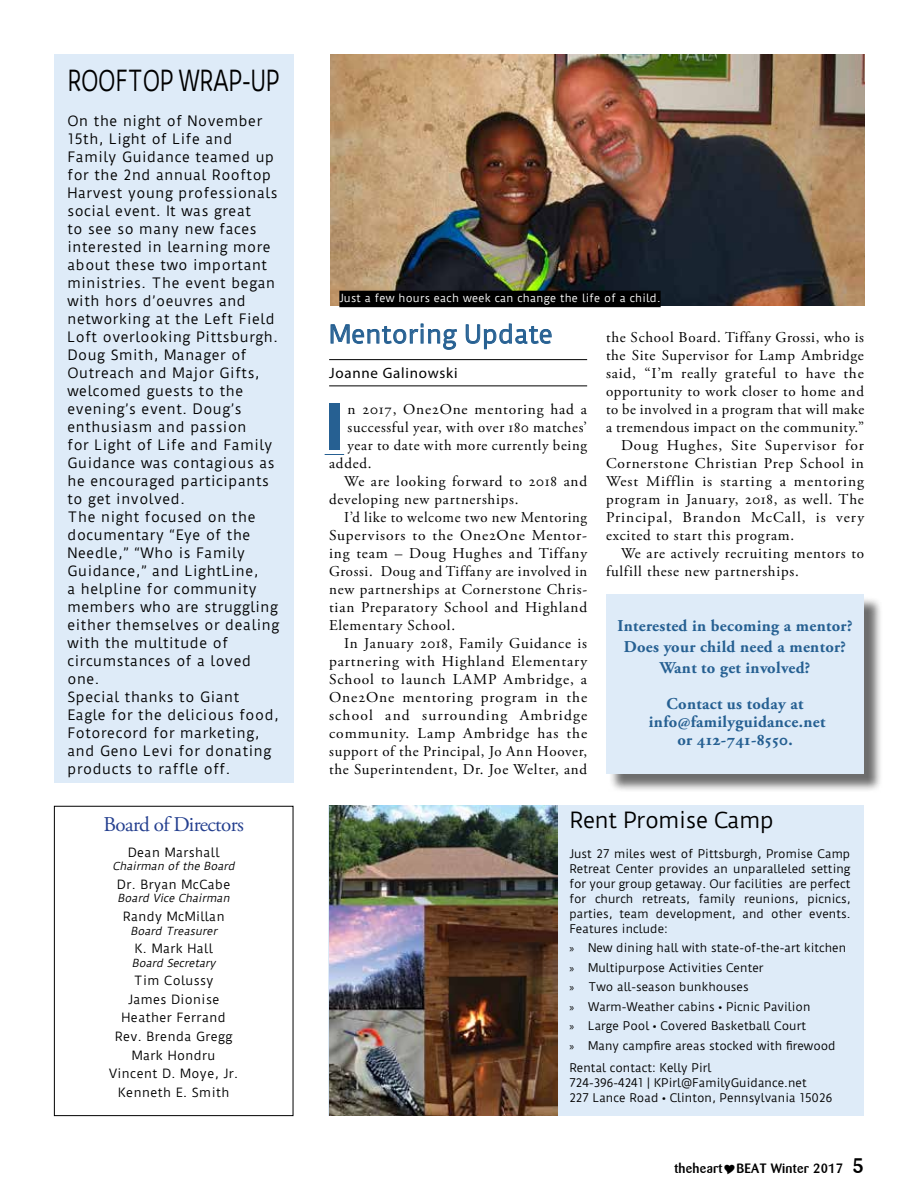
<style>
.page{position:relative;width:918px;height:1188px;background:#fff}
.page>*{position:absolute;margin:0;border:0;box-sizing:border-box;transform-origin:0 0}
.t1{font:700 68.4px "Myriad Pro";color:#266092}
.t2{font:27.3px "Duru Sans";letter-spacing:-.015em;color:#000;scale:.77 1}
.t3{font:24px "Duru Sans";letter-spacing:.005em;color:#266092}
.t4{font:21px "Adobe Garamond Pro";letter-spacing:-.03em;color:#25408f}
.t5{font:21px "Duru Sans";letter-spacing:-.015em;color:#000}
.t6{font:700 16.5px/21px "Adobe Garamond Pro";letter-spacing:.02em;color:#266092;text-align:center}
.t7{font:15px "Adobe Garamond Pro";letter-spacing:.05em;color:#000}
.t8{font:15px "Adobe Garamond Pro";letter-spacing:.075em;color:#000}
.t9{font:15px "Myriad Pro";letter-spacing:.05em;color:#000}
.t10{font:13.5px/18px "Duru Sans";letter-spacing:.04em;color:#000}
.t11{font:500 13.5px "Barmeno";letter-spacing:.02em;color:#000}
.t12{font:12px/18.6px "Duru Sans";letter-spacing:.03em;color:#000;text-align:center}
.t13{font:11.25px/15px "Duru Sans";color:#000}
.t14{font:italic 10.5px "Duru Sans";color:#000}
.t15{font:10.5px "Duru Sans";letter-spacing:.02em;color:#fff}
.s1{font-family:"Myriad Pro"}
.s2{font-size:21px}
</style>
<div class="page">
<div style="left:54px;top:54px;width:239px;height:729px;background:#deebf8"></div>
<div style="left:328px;top:806px;width:536px;height:310px;background:#deebf8"></div>
<div style="left:608px;top:596px;width:275px;height:197px;background:#000;opacity:.58"></div>
<div style="left:606px;top:594px;width:258px;height:180px;background:#deebf8"></div>
<img style="left:330px;top:54px;width:534px;height:252px">
<div style="left:54px;top:806px;width:239px;height:310px;border:1px solid #000"></div>
<hr style="left:329px;top:359px;width:258px;height:1px;background:#000">
<hr style="left:329px;top:386px;width:258px;height:1px;background:#000">
<svg style="left:325px;top:454px;width:19px;height:1px"></svg>
<svg style="left:330px;top:323px;width:127px;height:27px"></svg>
<svg style="left:466px;top:323px;width:86px;height:26px"></svg>
<div style="left:339px;top:291px;width:322px;height:16px;background:#000"></div>
<img style="left:330px;top:806px;width:228px;height:310px">
<h2 class="t2" style="left:68px;top:64px;width:277px">ROOFTOP WRAP-UP</h2>
<p class="t10" style="left:68px;top:112px;width:213px">On the night of November<br>15th, Light of Life and<br>Family Guidance teamed up for the 2nd annual Rooftop<br>Harvest young professionals social event. It was great<br>to see so many new faces interested in learning more about these two important ministries. The event began with hors d’oeuvres and networking at the Left Field<br>Loft overlooking Pittsburgh.<br>Doug Smith, Manager of<br>Outreach and Major Gifts, welcomed guests to the evening’s event. Doug’s enthusiasm and passion<br>for Light of Life and Family<br>Guidance was contagious as he encouraged participants to get involved.<br>The night focused on the documentary “Eye of the<br>Needle,” “Who is Family<br>Guidance,” and LightLine,<br>a helpline for community members who are struggling either themselves or dealing with the multitude of circumstances of a loved one.<br>Special thanks to Giant<br>Eagle for the delicious food,<br>Fotorecord for marketing, and Geno Levi for donating products to raffle off.</p>
<h3 class="t4" style="left:104px;top:812px;width:142px">Board of Directors</h3>
<p class="t12" style="left:128px;top:843px;width:93px">Dean Marshall</p>
<p class="t14" style="left:112px;top:860px;width:127px">Chairman of the Board</p>
<p class="t12" style="left:117px;top:875px;width:115px">Dr. Bryan McCabe</p>
<p class="t14" style="left:118px;top:892px;width:116px">Board Vice Chairman</p>
<p class="t12" style="left:123px;top:907px;width:103px">Randy McMillan</p>
<p class="t14" style="left:130px;top:924px;width:91px">Board Treasurer</p>
<p class="t12" style="left:135px;top:940px;width:80px">K. Mark Hall</p>
<p class="t14" style="left:132px;top:956px;width:88px">Board Secretary</p>
<p class="t12" style="left:109px;top:972px;width:130px">Tim Colussy<br>James Dionise<br>Heather Ferrand<br>Rev. Brenda Gregg<br>Mark Hondru<br>Vincent D. Moye, Jr.<br>Kenneth E. Smith</p>
<p class="t15" style="left:339px;top:292px;width:323px">Just a few hours each week can change the life of a child.</p>
<h3 class="t3" style="left:329px;top:320px;width:225px">Mentoring Update</h3>
<p class="t9" style="left:329px;top:364px;width:130px">Joanne Galinowski</p>
<h1 class="t1" style="left:325px;top:382px;width:21px">I</h1>
<p class="t7" style="left:348px;top:400px;width:241px">n 2017, One2One mentoring had a</p>
<p class="t7" style="left:348px;top:418px;width:241px">successful year, with over 180 matches’</p>
<p class="t7" style="left:348px;top:436px;width:241px">year to date with more currently being</p>
<p class="t7" style="left:329px;top:454px;width:44px">added.</p>
<p class="t7" style="left:344px;top:472px;width:244px">We are looking forward to 2018 and</p>
<p class="t7" style="left:329px;top:490px;width:191px">developing new partnerships.</p>
<p class="t7" style="left:344px;top:508px;width:244px">I’d like to welcome two new Mentoring</p>
<p class="t7" style="left:329px;top:526px;width:260px">Supervisors to the One2One Mentor-</p>
<p class="t7" style="left:329px;top:544px;width:260px">ing team – Doug Hughes and Tiffany</p>
<p class="t7" style="left:329px;top:562px;width:260px">Grossi. Doug and Tiffany are involved in</p>
<p class="t7" style="left:329px;top:580px;width:259px">new partnerships at Cornerstone Chris-</p>
<p class="t7" style="left:329px;top:598px;width:259px">tian Preparatory School and Highland</p>
<p class="t7" style="left:329px;top:616px;width:127px">Elementary School.</p>
<p class="t7" style="left:344px;top:634px;width:244px">In January 2018, Family Guidance is</p>
<p class="t7" style="left:329px;top:652px;width:260px">partnering with Highland Elementary</p>
<p class="t7" style="left:329px;top:670px;width:260px">School to launch LAMP Ambridge, a</p>
<p class="t7" style="left:329px;top:688px;width:260px">One2One mentoring program in the</p>
<p class="t8" style="left:329px;top:706px;width:260px">school and surrounding Ambridge</p>
<p class="t7" style="left:329px;top:724px;width:260px">community. Lamp Ambridge has the</p>
<p class="t7" style="left:329px;top:742px;width:260px">support of the Principal, Jo Ann Hoover,</p>
<p class="t7" style="left:329px;top:760px;width:260px">the Superintendent, Dr. Joe Welter, and</p>
<p class="t7" style="left:606px;top:328px;width:259px">the School Board. Tiffany Grossi, who is</p>
<p class="t7" style="left:606px;top:346px;width:259px">the Site Supervisor for Lamp Ambridge</p>
<p class="t7" style="left:606px;top:364px;width:259px">said, “I’m really grateful to have the</p>
<p class="t7" style="left:606px;top:382px;width:260px">opportunity to work closer to home and</p>
<p class="t7" style="left:606px;top:400px;width:260px">to be involved in a program that will make</p>
<p class="t7" style="left:606px;top:418px;width:260px">a tremendous impact on the community.”</p>
<p class="t7" style="left:621px;top:436px;width:245px">Doug Hughes, Site Supervisor for</p>
<p class="t7" style="left:606px;top:454px;width:260px">Cornerstone Christian Prep School in</p>
<p class="t7" style="left:606px;top:472px;width:259px">West Mifflin is starting a mentoring</p>
<p class="t7" style="left:606px;top:490px;width:259px">program in January, 2018, as well. The</p>
<p class="t7" style="left:606px;top:508px;width:260px">Principal, Brandon McCall, is very</p>
<p class="t7" style="left:606px;top:526px;width:190px">excited to start this program.</p>
<p class="t7" style="left:621px;top:544px;width:245px">We are actively recruiting mentors to</p>
<p class="t7" style="left:606px;top:562px;width:194px">fulfill these new partnerships.</p>
<p class="t6" style="left:617px;top:616px;width:237px">Interested in becoming a mentor?<br>Does your child need a mentor?<br>Want to get involved?</p>
<p class="t6" style="left:649px;top:696px;width:178px;line-height:18px">Contact us today at info@familyguidance.net or 412-741-8550.</p>
<h3 class="t5" style="left:569px;top:807px;width:206px">Rent Promise Camp</h3>
<p class="t13" style="left:569px;top:846px;width:283px;text-align:justify">Just 27 miles west of Pittsburgh, Promise Camp Retreat Center provides an unparalleled setting for your group getaway. Our facilities are perfect for church retreats, family reunions, picnics, parties, team development, and other events.<br>Features include:</p>
<p class="t13" style="left:569px;top:938px;width:278px;line-height:19.5px"><span class="s1">»</span> New dining hall with state-of-the-art kitchen <span class="s1">»</span> Multipurpose Activities Center<br><span class="s1">»</span> Two all-season bunkhouses<br><span class="s1">»</span> Warm-Weather cabins • Picnic Pavilion<br><span class="s1">»</span> Large Pool • Covered Basketball Court<br><span class="s1">»</span> Many campfire areas stocked with firewood</p>
<p class="t13" style="left:569px;top:1061px;width:264px">Rental contact: Kelly Pirl<br>724-396-4241 | KPirl@FamilyGuidance.net<br>227 Lance Road • Clinton, Pennsylvania 15026</p>
<p class="t11" style="left:674px;top:1161px;width:191px">theheart BEAT Winter 2017 <span class="s2">5</span></p>
</div>
